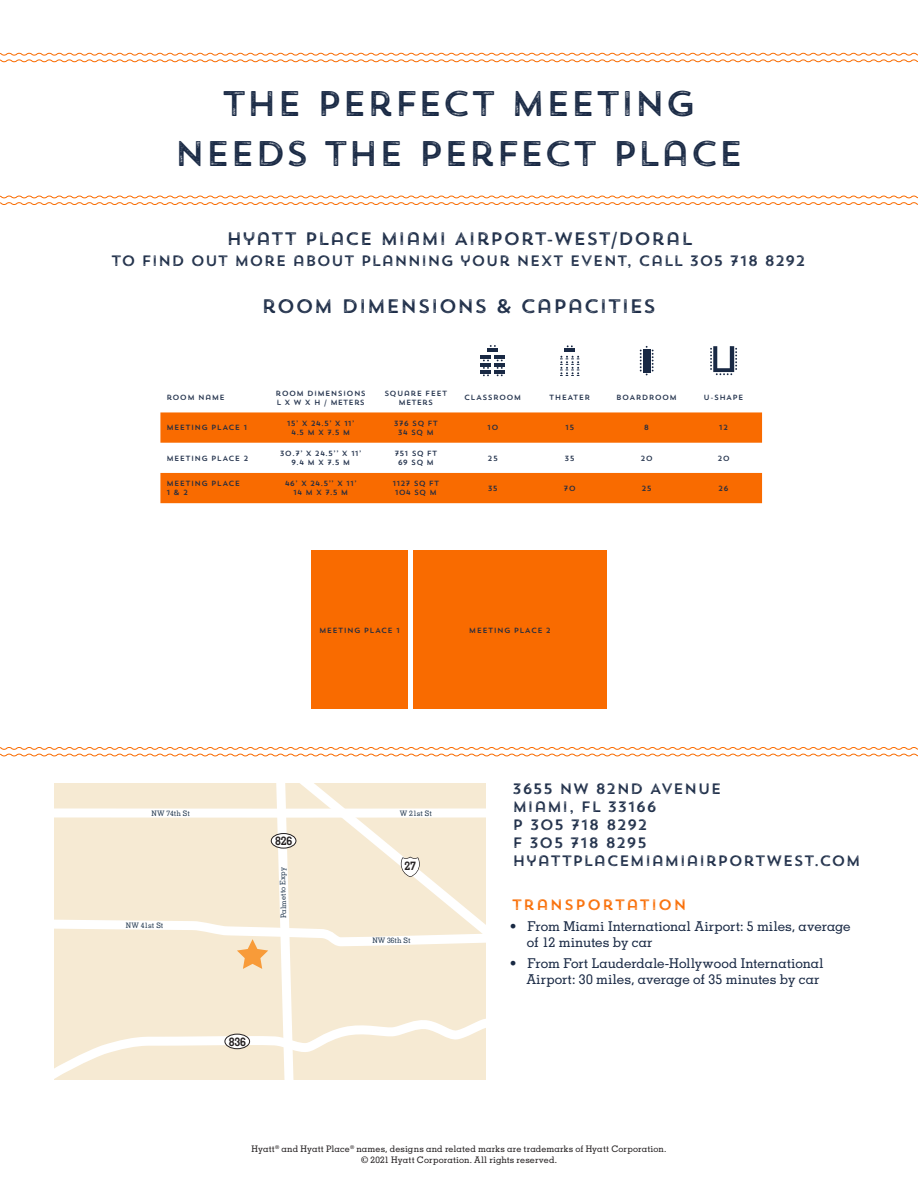
<style>
.page{position:relative;width:918px;height:1188px;background:#fff}
.page>*{position:absolute;margin:0;border:0;box-sizing:border-box;transform-origin:0 0}
.Page_Title__blue{font:35.55px "Trend Rough Sans One";letter-spacing:-.02em;color:#192944}
.Room_Dimensins___Cap{font:19.5px "Trend Rough Sans One";letter-spacing:-.005em;color:#192944}
.Property_Name_Transp{font:18px "Trend Rough Sans One";color:#192944}
.Address_Phone_URL{font:15px/18px "Trend Rough Sans One";letter-spacing:.01em;color:#192944}
.Plan_Event_Phone{font:15px "Trend Rough Sans One";color:#192944}
.Subheads__orange{font:15px "Trend Rough Sans One";letter-spacing:.06em;color:#f96b00}
.t1{font:500 13.5px/15.8px "Memphis LT Std";letter-spacing:-.005em;color:#192944}
.t2{font:700 11.85px "Memphis LT Std";letter-spacing:-.02em;color:#231f20}
.Copyright_Lingo__blu{font:500 9px "Memphis LT Std";letter-spacing:.01em;color:#231f20}
.Transportation_Bulle{font:7.5px/9px "Trend Rough Sans One";letter-spacing:.035em;color:#192944}
.t3{font:500 7.5px "Memphis LT Std";color:#273c52}
</style>
<div class="page">
<svg style="left:0;top:747px;width:918px;height:10px"></svg>
<svg style="left:0;top:195px;width:918px;height:10px"></svg>
<svg style="left:0;top:52px;width:918px;height:11px"></svg>
<div style="left:311px;top:551px;width:97px;height:158px;background:#f96b00"></div>
<div style="left:413px;top:551px;width:194px;height:158px;background:#f96b00"></div>
<svg style="left:54px;top:783px;width:432px;height:297px;background:#f6ecd8"></svg>
<div style="left:271px;top:834px;width:25px;height:14px;background:#fff;border-radius:50%"></div>
<div style="left:271px;top:833px;width:25px;height:15px;border:1px solid #231f20;border-radius:50%"></div>
<div style="left:225px;top:1034px;width:25px;height:15px;background:#fff;border-radius:50%"></div>
<div style="left:225px;top:1034px;width:25px;height:15px;border:1px solid #231f20;border-radius:50%"></div>
<svg style="left:160px;top:412px;width:602px;height:91px;fill:#f96b00"></svg>
<svg style="left:488px;top:345px;width:10px;height:6px"></svg>
<hr style="left:481px;top:355px;width:10px;height:4px;background:#192944">
<hr style="left:494px;top:355px;width:11px;height:4px;background:#192944">
<svg style="left:481px;top:360px;width:24px;height:16px"></svg>
<svg style="left:560px;top:356px;width:19px;height:20px"></svg>
<hr style="left:565px;top:348px;width:10px;height:4px;background:#192944">
<svg style="left:640px;top:346px;width:14px;height:29px"></svg>
<div style="left:643px;top:349px;width:7px;height:23px;background:#192944"></div>
<svg style="left:710px;top:346px;width:27px;height:29px"></svg>
<p class="Page_Title__blue" style="left:222px;top:81px;width:476px">THE PERFECT MEETING</p>
<p class="Page_Title__blue" style="left:174px;top:130px;width:571px">NEEDS THE PERFECT PLACE</p>
<p class="Property_Name_Transp" style="left:226px;top:227px;width:468px">HYATT PLACE MIAMI AIRPORT-WEST/DORAL</p>
<p class="Plan_Event_Phone" style="left:111px;top:251px;width:696px">TO FIND OUT MORE ABOUT PLANNING YOUR NEXT EVENT, CALL 305 718 8292</p>
<p class="Room_Dimensins___Cap" style="left:262px;top:294px;width:396px">ROOM DIMENSIONS &amp; CAPACITIES</p>
<p class="Transportation_Bulle" style="left:166px;top:393px;width:60px">ROOM NAME</p>
<p class="Transportation_Bulle" style="left:276px;top:388px;width:92px">ROOM DIMENSIONS</p>
<p class="Transportation_Bulle" style="left:277px;top:397px;width:90px">L X W X H / METERS</p>
<p class="Transportation_Bulle" style="left:384px;top:388px;width:65px">SQUARE FEET</p>
<p class="Transportation_Bulle" style="left:399px;top:397px;width:36px">METERS</p>
<p class="Transportation_Bulle" style="left:464px;top:393px;width:59px">CLASSROOM</p>
<p class="Transportation_Bulle" style="left:549px;top:393px;width:43px">THEATER</p>
<p class="Transportation_Bulle" style="left:616px;top:393px;width:62px">BOARDROOM</p>
<p class="Transportation_Bulle" style="left:704px;top:393px;width:42px">U-SHAPE</p>
<p class="Transportation_Bulle" style="left:166px;top:423px;width:82px">MEETING PLACE 1</p>
<p class="Transportation_Bulle" style="left:287px;top:419px;width:69px">15’ X 24.5’ X 11’</p>
<p class="Transportation_Bulle" style="left:291px;top:428px;width:61px">4.5 M X 7.5 M</p>
<p class="Transportation_Bulle" style="left:394px;top:419px;width:46px">376 SQ FT</p>
<p class="Transportation_Bulle" style="left:398px;top:428px;width:38px">34 SQ M</p>
<p class="Transportation_Bulle" style="left:487px;top:423px;width:13px">10</p>
<p class="Transportation_Bulle" style="left:565px;top:423px;width:11px">15</p>
<p class="Transportation_Bulle" style="left:644px;top:423px;width:7px">8</p>
<p class="Transportation_Bulle" style="left:719px;top:423px;width:11px">12</p>
<p class="Transportation_Bulle" style="left:166px;top:453px;width:84px">MEETING PLACE 2</p>
<p class="Transportation_Bulle" style="left:280px;top:449px;width:83px">30.7’ X 24.5’’ X 11’</p>
<p class="Transportation_Bulle" style="left:291px;top:458px;width:61px">9.4 M X 7.5 M</p>
<p class="Transportation_Bulle" style="left:395px;top:449px;width:44px">751 SQ FT</p>
<p class="Transportation_Bulle" style="left:398px;top:458px;width:38px">69 SQ M</p>
<p class="Transportation_Bulle" style="left:488px;top:453px;width:12px">25</p>
<p class="Transportation_Bulle" style="left:565px;top:453px;width:12px">35</p>
<p class="Transportation_Bulle" style="left:640px;top:453px;width:14px">20</p>
<p class="Transportation_Bulle" style="left:717px;top:453px;width:14px">20</p>
<p class="Transportation_Bulle" style="left:166px;top:479px;width:75px">MEETING PLACE<br>1 &amp; 2</p>
<p class="Transportation_Bulle" style="left:285px;top:479px;width:74px">46’ X 24.5’’ X 11’</p>
<p class="Transportation_Bulle" style="left:293px;top:488px;width:57px">14 M X 7.5 M</p>
<p class="Transportation_Bulle" style="left:393px;top:479px;width:48px">1127 SQ FT</p>
<p class="Transportation_Bulle" style="left:395px;top:488px;width:44px">104 SQ M</p>
<p class="Transportation_Bulle" style="left:488px;top:484px;width:12px">35</p>
<p class="Transportation_Bulle" style="left:564px;top:484px;width:14px">70</p>
<p class="Transportation_Bulle" style="left:641px;top:484px;width:12px">25</p>
<p class="Transportation_Bulle" style="left:718px;top:484px;width:12px">26</p>
<p class="Transportation_Bulle" style="left:319px;top:625px;width:82px">MEETING PLACE 1</p>
<p class="Transportation_Bulle" style="left:469px;top:625px;width:84px">MEETING PLACE 2</p>
<p class="t3" style="left:152px;top:809px;width:40px">NW 74th St</p>
<p class="t3" style="left:400px;top:809px;width:34px">W 21st St</p>
<p class="t3" style="left:126px;top:921px;width:39px">NW 41st St</p>
<h3 class="t2" style="left:275px;top:833px;width:19px">826</h3>
<p class="t3" style="left:279px;top:919px;width:53px;rotate:-92deg">Palmetto Expy</p>
<h3 class="t2" style="left:229px;top:1034px;width:19px">836</h3>
<h3 class="t2" style="left:405px;top:859px;width:13px">27</h3>
<p class="t3" style="left:372px;top:936px;width:40px">NW 36th St</p>
<p class="Address_Phone_URL" style="left:512px;top:780px;width:350px">3655 NW 82ND AVENUE<br>MIAMI, FL 33166<br>P 305 718 8292<br>F 305 718 8295<br>HYATTPLACEMIAMIAIRPORTWEST.COM</p>
<p class="Subheads__orange" style="left:512px;top:895px;width:177px">TRANSPORTATION</p>
<p class="t1" style="left:527px;top:918px;width:325px;text-indent:-17px">• From Miami International Airport: 5 miles, average of 12 minutes by car</p>
<p class="t1" style="left:526px;top:955px;width:299px;text-indent:-17px">• From Fort Lauderdale-Hollywood International<br>Airport: 30 miles, average of 35 minutes by car</p>
<p class="Copyright_Lingo__blu" style="left:252px;top:1143px;width:416px">Hyatt<sup>®</sup> and Hyatt Place<sup>®</sup> names, designs and related marks are trademarks of Hyatt Corporation.</p>
<p class="Copyright_Lingo__blu" style="left:361px;top:1154px;width:197px">© 2021 Hyatt Corporation. All rights reserved.</p>
</div>
